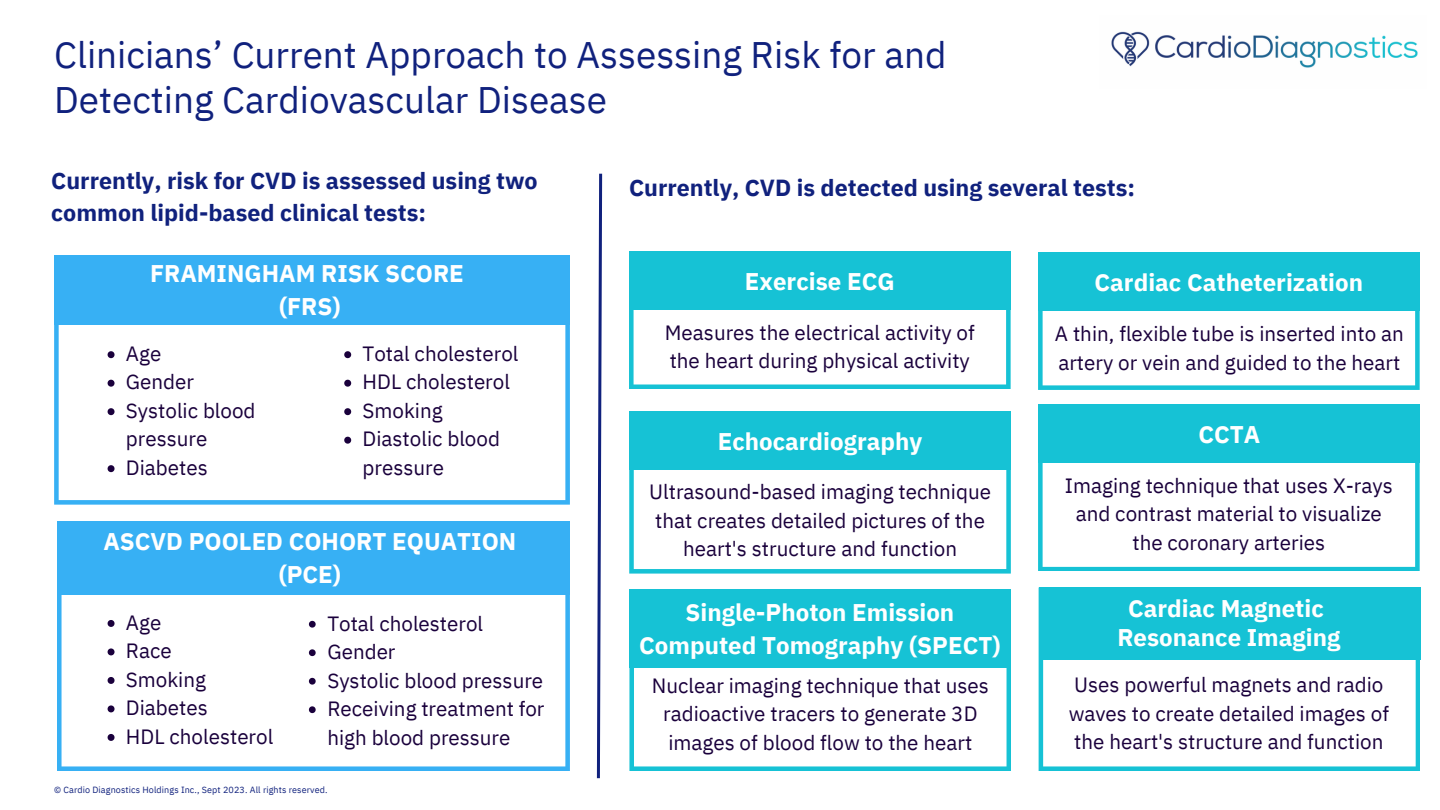
<style>
.page{position:relative;width:1440px;height:810px;background:#fff}
.page>*{position:absolute;margin:0;border:0;box-sizing:border-box;transform-origin:0 0}
.t1{font:36.9px/45px "IBM Plex Sans";color:#10217d}
.t2{font:700 24.1px/33.4px "IBM Plex Sans";color:#fff;text-align:center}
.t3{font:700 23.2px/32.2px "IBM Plex Sans";color:#10217d}
.t4{font:20.6px/28.5px "IBM Plex Sans";color:#1a003c}
.t5{font:9px "IBM Plex Sans";letter-spacing:.01em;color:#10217d}
</style>
<div class="page">
<svg style="left:54px;top:324px;width:516px;height:181px"></svg>
<div style="left:54px;top:255px;width:516px;height:69px;background:#37b0f4"></div>
<svg style="left:108px;top:351px;width:7px;height:7px"></svg>
<svg style="left:108px;top:380px;width:7px;height:7px"></svg>
<svg style="left:108px;top:408px;width:7px;height:7px"></svg>
<svg style="left:108px;top:465px;width:7px;height:7px"></svg>
<svg style="left:344px;top:351px;width:7px;height:7px"></svg>
<svg style="left:344px;top:380px;width:7px;height:7px"></svg>
<svg style="left:344px;top:408px;width:7px;height:7px"></svg>
<svg style="left:344px;top:437px;width:7px;height:7px"></svg>
<svg style="left:57px;top:595px;width:513px;height:176px"></svg>
<div style="left:57px;top:521px;width:513px;height:74px;background:#37b0f4"></div>
<svg style="left:108px;top:620px;width:7px;height:7px"></svg>
<svg style="left:108px;top:648px;width:7px;height:7px"></svg>
<svg style="left:108px;top:677px;width:7px;height:7px"></svg>
<svg style="left:108px;top:705px;width:7px;height:7px"></svg>
<svg style="left:108px;top:734px;width:7px;height:7px"></svg>
<svg style="left:309px;top:621px;width:7px;height:7px"></svg>
<svg style="left:309px;top:649px;width:7px;height:7px"></svg>
<svg style="left:309px;top:678px;width:7px;height:7px"></svg>
<svg style="left:309px;top:706px;width:7px;height:7px"></svg>
<svg style="left:629px;top:310px;width:382px;height:79px"></svg>
<div style="left:629px;top:251px;width:382px;height:59px;background:#16c2d5"></div>
<svg style="left:629px;top:470px;width:382px;height:104px"></svg>
<div style="left:629px;top:411px;width:382px;height:59px;background:#16c2d5"></div>
<svg style="left:596px;top:173px;width:7px;height:606px"></svg>
<svg style="left:629px;top:590px;width:382px;height:181px"></svg>
<div style="left:630px;top:589px;width:381px;height:79px;background:#16c2d5"></div>
<svg style="left:1038px;top:463px;width:382px;height:108px"></svg>
<div style="left:1038px;top:404px;width:382px;height:59px;background:#16c2d5"></div>
<svg style="left:1039px;top:659px;width:381px;height:112px"></svg>
<div style="left:1039px;top:587px;width:381px;height:72px;background:#16c2d5"></div>
<svg style="left:1038px;top:311px;width:382px;height:79px"></svg>
<div style="left:1038px;top:252px;width:382px;height:59px;background:#16c2d5"></div>
<img style="left:1111px;top:31px;width:307px;height:37px">
<p class="t1" style="left:54px;top:31px;width:894px">Clinicians’ Current Approach to Assessing Risk for and<br>Detecting Cardiovascular Disease</p>
<p class="t3" style="left:51px;top:164px;width:488px">Currently, risk for CVD is assessed using two common lipid-based clinical tests:</p>
<p class="t2" style="left:150px;top:256px;width:315px">FRAMINGHAM RISK SCORE</p>
<p class="t2" style="left:279px;top:289px;width:63px">(FRS)</p>
<p class="t4" style="left:126px;top:339px;width:37px">Age</p>
<p class="t4" style="left:126px;top:367px;width:70px">Gender</p>
<p class="t4" style="left:126px;top:396px;width:131px">Systolic blood pressure</p>
<p class="t4" style="left:126px;top:453px;width:83px">Diabetes</p>
<p class="t4" style="left:363px;top:339px;width:157px">Total cholesterol</p>
<p class="t4" style="left:363px;top:367px;width:149px">HDL cholesterol</p>
<p class="t4" style="left:363px;top:396px;width:82px">Smoking</p>
<p class="t4" style="left:363px;top:424px;width:139px">Diastolic blood pressure</p>
<p class="t2" style="left:103px;top:524px;width:414px">ASCVD POOLED COHORT EQUATION (PCE)</p>
<p class="t4" style="left:126px;top:608px;width:37px">Age</p>
<p class="t4" style="left:126px;top:636px;width:47px">Race</p>
<p class="t4" style="left:126px;top:665px;width:82px">Smoking</p>
<p class="t4" style="left:126px;top:693px;width:83px">Diabetes</p>
<p class="t4" style="left:126px;top:722px;width:149px">HDL cholesterol</p>
<p class="t4" style="left:327px;top:609px;width:157px">Total cholesterol</p>
<p class="t4" style="left:327px;top:637px;width:70px">Gender</p>
<p class="t4" style="left:327px;top:666px;width:217px">Systolic blood pressure</p>
<p class="t4" style="left:327px;top:694px;width:219px">Receiving treatment for high blood pressure</p>
<p class="t5" style="left:54px;top:784px;width:275px">© Cardio Diagnostics Holdings Inc., Sept 2023. All rights reserved.</p>
<p class="t3" style="left:629px;top:171px;width:508px">Currently, CVD is detected using several tests:</p>
<p class="t2" style="left:745px;top:264px;width:151px">Exercise ECG</p>
<p class="t4" style="left:665px;top:318px;width:311px">Measures the electrical activity of the heart during physical activity</p>
<p class="t2" style="left:718px;top:424px;width:206px">Echocardiography</p>
<p class="t4" style="left:649px;top:477px;width:343px;text-align:center">Ultrasound-based imaging technique that creates detailed pictures of the heart's structure and function</p>
<p class="t2" style="left:639px;top:596px;width:363px;line-height:33px">Single-Photon Emission<br>Computed Tomography (SPECT)</p>
<p class="t4" style="left:652px;top:671px;width:339px;text-align:center">Nuclear imaging technique that uses radioactive tracers to generate 3D images of blood flow to the heart</p>
<p class="t2" style="left:1095px;top:265px;width:270px">Cardiac Catheterization</p>
<p class="t4" style="left:1055px;top:319px;width:350px">A thin, flexible tube is inserted into an artery or vein and guided to the heart</p>
<p class="t2" style="left:1199px;top:418px;width:63px">CCTA</p>
<p class="t4" style="left:1065px;top:471px;width:329px;text-align:center">Imaging technique that uses X-rays and contrast material to visualize the coronary arteries</p>
<p class="t2" style="left:1128px;top:591px;width:197px">Cardiac Magnetic</p>
<p class="t2" style="left:1117px;top:621px;width:225px">Resonance Imaging</p>
<p class="t4" style="left:1069px;top:670px;width:322px">Uses powerful magnets and radio waves to create detailed images of the heart's structure and function</p>
</div>
